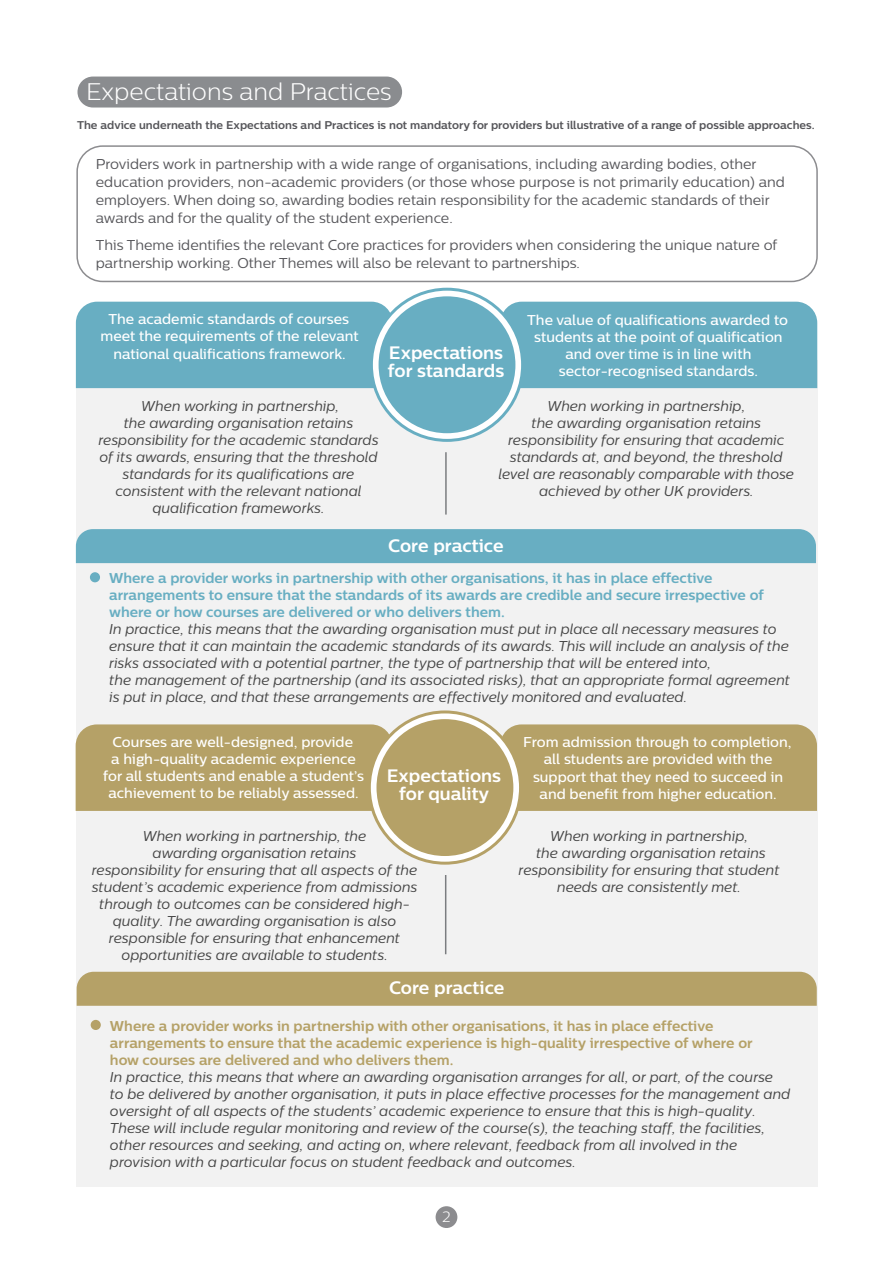
<style>
.page{position:relative;width:893px;height:1263px;background:#fff}
.page>*{position:absolute;margin:0;border:0;box-sizing:border-box;transform-origin:0 0}
.t1{font:300 24px "Centrale Sans";color:#fff}
.t2{font:700 18px/18px "Centrale Sans";color:#fff}
.t3{font:300 15px "Centrale Sans";color:#fff}
.t4{font:italic 14.25px/17.1px "Centrale Sans";color:#454545;text-align:center}
.t5{font:500 14.25px/17.1px "Centrale Sans";color:#fff;text-align:center}
.Body{font:14.25px/18px "Centrale Sans";color:#56565a}
.Body-2{font:700 11.25px "Centrale Sans";color:#56565a}
.s1{font-weight:700;font-style:normal;color:#68aec2}
.s2{font-weight:700;font-style:normal;color:#b5a167}
</style>
<div class="page">
<div style="left:436px;top:1206px;width:21px;height:22px;background:#8c8c8f;border-radius:50%"></div>
<div style="left:76px;top:360px;width:741px;height:826px;background:#f2f2f2"></div>
<div style="left:76px;top:145px;width:742px;height:137px;border:2px solid #8c8c8f;border-radius:26px"></div>
<div style="left:77px;top:77px;width:325px;height:31px;background:#8a8c8f;border-radius:15px"></div>
<div style="left:76px;top:302px;width:317px;height:86px;background:#68aec2"></div>
<div style="left:500px;top:302px;width:317px;height:86px;background:#68aec2"></div>
<div style="left:76px;top:529px;width:740px;height:34px;background:#68aec2"></div>
<div style="left:90px;top:572px;width:10px;height:10px;background:#68aec2;border-radius:50%"></div>
<hr style="left:445px;top:452px;width:2px;height:63px;background:#7b7d80">
<svg style="left:370px;top:288px;width:154px;height:154px"></svg>
<div style="left:373px;top:291px;width:148px;height:148px;background:#fff;border-radius:50%"></div>
<div style="left:379px;top:296px;width:136px;height:137px;background:#68aec2;border-radius:50%"></div>
<div style="left:77px;top:972px;width:740px;height:34px;background:#b5a167"></div>
<div style="left:91px;top:1020px;width:10px;height:10px;background:#b5a167;border-radius:50%"></div>
<div style="left:76px;top:724px;width:316px;height:87px;background:#b5a167"></div>
<div style="left:502px;top:724px;width:315px;height:87px;background:#b5a167"></div>
<hr style="left:445px;top:875px;width:1px;height:79px;background:#7b7d80">
<svg style="left:368px;top:710px;width:154px;height:155px"></svg>
<div style="left:371px;top:713px;width:148px;height:149px;background:#fff;border-radius:50%"></div>
<div style="left:376px;top:719px;width:137px;height:137px;background:#b5a167;border-radius:50%"></div>
<h2 class="t1" style="left:86px;top:78px;width:307px">Expectations and Practices</h2>
<p class="Body-2" style="left:77px;top:119px;width:739px">The advice underneath the Expectations and Practices is not mandatory for providers but illustrative of a range of possible approaches.</p>
<p class="Body" style="left:96px;top:155px;width:690px">Providers work in partnership with a wide range of organisations, including awarding bodies, other education providers, non-academic providers (or those whose purpose is not primarily education) and employers. When doing so, awarding bodies retain responsibility for the academic standards of their awards and for the quality of the student experience.</p>
<p class="Body" style="left:96px;top:236px;width:683px">This Theme identifies the relevant Core practices for providers when considering the unique nature of partnership working. Other Themes will also be relevant to partnerships.</p>
<h1 class="t5" style="left:100px;top:310px;width:260px">The academic standards of courses meet the requirements of the relevant national qualifications framework.</h1>
<h1 class="t4" style="left:98px;top:397px;width:282px">When working in partnership,<br>the awarding organisation retains responsibility for the academic standards of its awards, ensuring that the threshold standards for its qualifications are consistent with the relevant national qualification frameworks.</h1>
<h1 class="t2" style="left:388px;top:344px;width:118px">Expectations for standards</h1>
<h1 class="t5" style="left:527px;top:311px;width:262px">The value of qualifications awarded to students at the point of qualification and over time is in line with sector-recognised standards.</h1>
<h1 class="t4" style="left:499px;top:397px;width:297px">When working in partnership,<br>the awarding organisation retains responsibility for ensuring that academic standards at, and beyond, the threshold level are reasonably comparable with those achieved by other UK providers.</h1>
<h1 class="t2" style="left:388px;top:536px;width:117px">Core practice</h1>
<h1 class="t4" style="left:109px;top:569px;width:682px;text-align:left"><span class="s1">Where a provider works in partnership with other organisations, it has in place effective arrangements to ensure that the standards of its awards are credible and secure irrespective of where or how courses are delivered or who delivers them.<br></span>In practice, this means that the awarding organisation must put in place all necessary measures to ensure that it can maintain the academic standards of its awards. This will include an analysis of the risks associated with a potential partner, the type of partnership that will be entered into,<br>the management of the partnership (and its associated risks), that an appropriate formal agreement is put in place, and that these arrangements are effectively monitored and evaluated.</h1>
<h1 class="t5" style="left:103px;top:733px;width:262px">Courses are well-designed, provide<br>a high-quality academic experience for all students and enable a student’s achievement to be reliably assessed.</h1>
<h1 class="t2" style="left:387px;top:766px;width:116px;text-align:center">Expectations for quality</h1>
<h1 class="t4" style="left:92px;top:827px;width:327px">When working in partnership, the<br>awarding organisation retains<br>responsibility for ensuring that all aspects of the student’s academic experience from admissions through to outcomes can be considered high&shy;quality. The awarding organisation is also responsible for ensuring that enhancement opportunities are available to students.</h1>
<h1 class="t5" style="left:523px;top:733px;width:270px">From admission through to completion, all students are provided with the support that they need to succeed in and benefit from higher education.</h1>
<h1 class="t4" style="left:519px;top:827px;width:262px">When working in partnership,<br>the awarding organisation retains responsibility for ensuring that student needs are consistently met.</h1>
<h1 class="t2" style="left:389px;top:979px;width:117px">Core practice</h1>
<h1 class="t4" style="left:110px;top:1017px;width:682px;text-align:left"><span class="s2">Where a provider works in partnership with other organisations, it has in place effective arrangements to ensure that the academic experience is high-quality irrespective of where or<br>how courses are delivered and who delivers them.<br></span>In practice, this means that where an awarding organisation arranges for all, or part, of the course to be delivered by another organisation, it puts in place effective processes for the management and oversight of all aspects of the students’ academic experience to ensure that this is high-quality.<br>These will include regular monitoring and review of the course(s), the teaching staff, the facilities, other resources and seeking, and acting on, where relevant, feedback from all involved in the provision with a particular focus on student feedback and outcomes.</h1>
<p class="t3" style="left:442px;top:1208px;width:10px">2</p>
</div>
